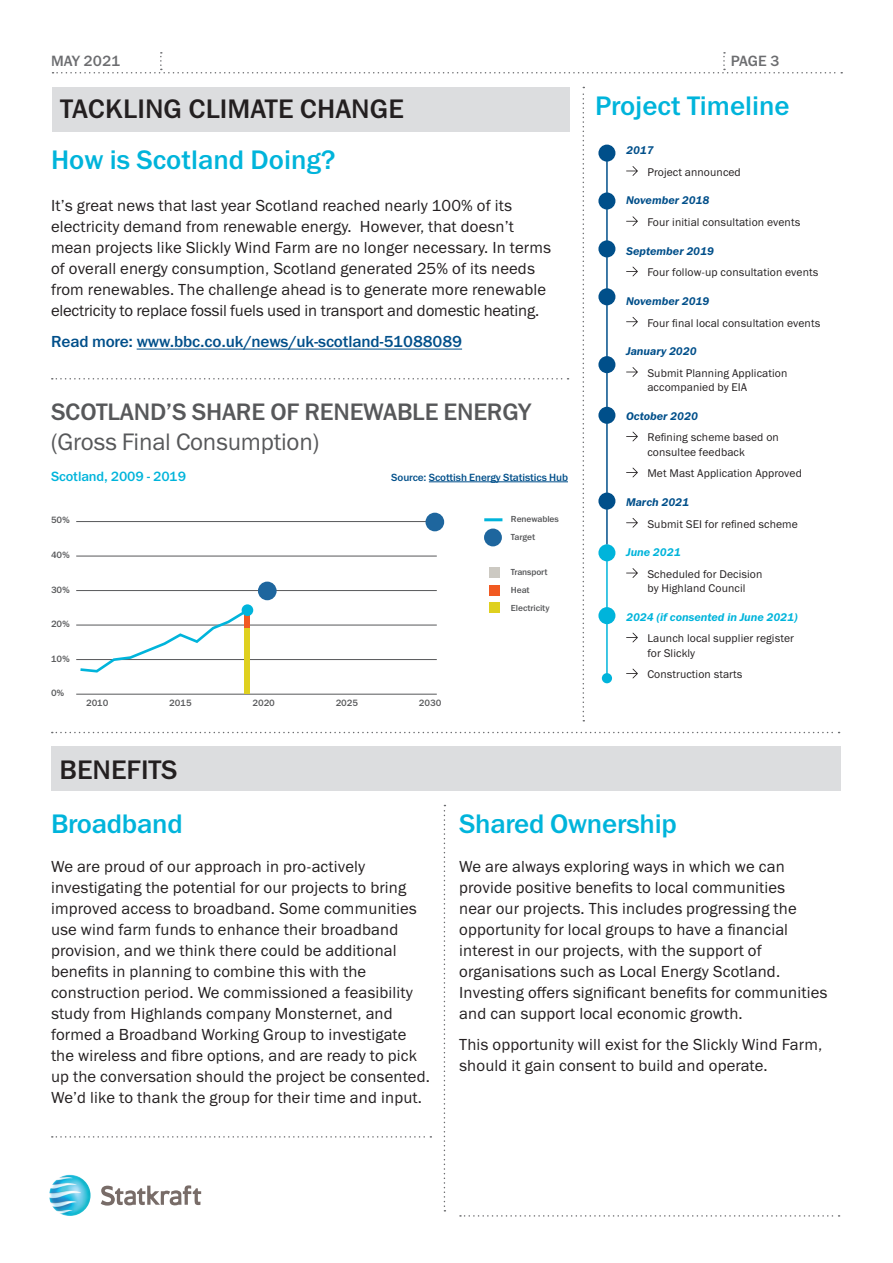
<style>
.page{position:relative;width:893px;height:1263px;background:#fff}
.page>*{position:absolute;margin:0;border:0;box-sizing:border-box;transform-origin:0 0}
.t1{font:500 27px "Franklin Gothic ITC";letter-spacing:-.005em;color:#00b4db}
.t2{font:500 27px "Franklin Gothic ITC";color:#231f20}
.t3{font:500 24px/30px "Franklin Gothic ITC";letter-spacing:-.01em;color:#57585a}
.t4{font:16.2px/21px "Franklin Gothic ITC";letter-spacing:.01em;color:#231f20}
.t5{font:500 16.2px "Franklin Gothic ITC";letter-spacing:-.01em;color:#004f8a}
.t6{font:500 15px "Franklin Gothic ITC";color:#6c6d70}
.t7{font:500 13.5px "Franklin Gothic ITC";letter-spacing:-.01em;color:#00b4db}
.t8{font:11.25px/14.2px "Franklin Gothic ITC";letter-spacing:.01em;color:#231f20}
.t9{font:italic 600 11.25px "Franklin Gothic ITC";color:#004f8a}
.t10{font:italic 600 11.25px "Franklin Gothic ITC";color:#00b4db}
.t11{font:500 10.5px "Franklin Gothic ITC";letter-spacing:-.01em;color:#004f8a}
.t12{font:500 9.15px "Franklin Gothic ITC";letter-spacing:-.01em;color:#57585a}
.t13{font:500 8.85px "Franklin Gothic ITC";letter-spacing:-.01em;color:#57585a}
.s1{font-weight:400}
</style>
<div class="page">
<div style="left:53px;top:87px;width:517px;height:44px;background:#dcdddf"></div>
<svg style="left:460px;top:1215px;width:380px;height:2px"></svg>
<svg style="left:444px;top:805px;width:1px;height:406px"></svg>
<svg style="left:583px;top:87px;width:1px;height:634px"></svg>
<svg style="left:52px;top:1136px;width:379px;height:1px"></svg>
<svg style="left:52px;top:732px;width:788px;height:1px"></svg>
<svg style="left:52px;top:378px;width:517px;height:1px"></svg>
<svg style="left:53px;top:52px;width:789px;height:22px"></svg>
<svg style="left:101px;top:1185px;width:100px;height:20px"></svg>
<img style="left:49px;top:1175px;width:42px;height:41px;border-radius:21px">
<hr style="left:137px;top:349px;width:325px;height:1px;background:#004f8a">
<div style="left:51px;top:746px;width:789px;height:45px;background:#dcdddf"></div>
<hr style="left:429px;top:482px;width:139px;height:1px;background:#004f8a">
<hr style="left:76px;top:521px;width:361px;height:1px;background:#57585a">
<hr style="left:76px;top:556px;width:361px;height:1px;background:#57585a">
<hr style="left:76px;top:590px;width:361px;height:1px;background:#57585a">
<hr style="left:76px;top:625px;width:361px;height:1px;background:#57585a">
<hr style="left:76px;top:659px;width:361px;height:1px;background:#57585a">
<hr style="left:76px;top:694px;width:361px;height:1px;background:#57585a">
<div style="left:244px;top:628px;width:6px;height:65px;background:#dfd01f"></div>
<svg style="left:78px;top:607px;width:172px;height:66px"></svg>
<div style="left:242px;top:604px;width:11px;height:12px;background:#00b4db;border-radius:50%"></div>
<div style="left:258px;top:582px;width:19px;height:18px;background:#1e669e;border-radius:50%"></div>
<div style="left:425px;top:513px;width:19px;height:18px;background:#1e669e;border-radius:50%"></div>
<div style="left:489px;top:568px;width:11px;height:10px;background:#ccc9c2"></div>
<div style="left:489px;top:585px;width:11px;height:11px;background:#f15921"></div>
<div style="left:489px;top:602px;width:11px;height:11px;background:#dfd01f"></div>
<div style="left:484px;top:528px;width:18px;height:18px;background:#1e669e;border-radius:50%"></div>
<hr style="left:484px;top:518px;width:18px;height:3px;background:#00b4db">
<svg style="left:626px;top:166px;width:12px;height:10px"></svg>
<svg style="left:626px;top:216px;width:12px;height:10px"></svg>
<svg style="left:626px;top:267px;width:12px;height:9px"></svg>
<svg style="left:626px;top:317px;width:12px;height:10px"></svg>
<svg style="left:626px;top:367px;width:12px;height:10px"></svg>
<svg style="left:626px;top:432px;width:12px;height:9px"></svg>
<svg style="left:626px;top:468px;width:12px;height:9px"></svg>
<svg style="left:626px;top:518px;width:12px;height:10px"></svg>
<svg style="left:626px;top:568px;width:12px;height:10px"></svg>
<svg style="left:626px;top:633px;width:12px;height:9px"></svg>
<svg style="left:626px;top:669px;width:12px;height:9px"></svg>
<hr style="left:606px;top:145px;width:2px;height:400px;background:#004f8a">
<hr style="left:606px;top:548px;width:2px;height:126px;background:#00b4db">
<div style="left:598px;top:145px;width:17px;height:17px;background:#004f8a;border-radius:50%"></div>
<div style="left:598px;top:192px;width:17px;height:17px;background:#004f8a;border-radius:50%"></div>
<div style="left:598px;top:240px;width:17px;height:17px;background:#004f8a;border-radius:50%"></div>
<div style="left:598px;top:288px;width:17px;height:17px;background:#004f8a;border-radius:50%"></div>
<div style="left:598px;top:356px;width:17px;height:17px;background:#004f8a;border-radius:50%"></div>
<div style="left:598px;top:407px;width:17px;height:17px;background:#004f8a;border-radius:50%"></div>
<div style="left:598px;top:493px;width:17px;height:17px;background:#004f8a;border-radius:50%"></div>
<div style="left:598px;top:544px;width:17px;height:17px;background:#00b4db;border-radius:50%"></div>
<div style="left:598px;top:607px;width:17px;height:17px;background:#00b4db;border-radius:50%"></div>
<div style="left:602px;top:673px;width:10px;height:10px;background:#00b4db;border-radius:50%"></div>
<p class="t6" style="left:51px;top:52px;width:71px">MAY 2021</p>
<p class="t6" style="left:731px;top:52px;width:50px">PAGE 3</p>
<p class="t2" style="left:60px;top:92px;width:345px">TACKLING CLIMATE CHANGE</p>
<p class="t1" style="left:51px;top:143px;width:286px">How is Scotland Doing?</p>
<p class="t4" style="left:51px;top:195px;width:501px">It’s great news that last year Scotland reached nearly 100% of its electricity demand from renewable energy. However, that doesn’t mean projects like Slickly Wind Farm are no longer necessary. In terms of overall energy consumption, Scotland generated 25% of its needs from renewables. The challenge ahead is to generate more renewable electricity to replace fossil fuels used in transport and domestic heating.</p>
<p class="t5" style="left:51px;top:332px;width:413px">Read more: www.bbc.co.uk/news/uk-scotland-51088089</p>
<p class="t3" style="left:51px;top:397px;width:482px">SCOTLAND’S SHARE OF RENEWABLE ENERGY <span class="s1">(Gross Final Consumption)</span></p>
<p class="t11" style="left:391px;top:471px;width:178px">Source: Scottish Energy Statistics Hub</p>
<p class="t12" style="left:51px;top:515px;width:21px">50%</p>
<p class="t12" style="left:51px;top:549px;width:21px">40%</p>
<p class="t12" style="left:51px;top:584px;width:21px">30%</p>
<p class="t12" style="left:51px;top:618px;width:21px">20%</p>
<p class="t12" style="left:51px;top:653px;width:21px">10%</p>
<p class="t12" style="left:51px;top:687px;width:15px">0%</p>
<p class="t12" style="left:86px;top:698px;width:24px">2010</p>
<p class="t12" style="left:169px;top:698px;width:24px">2015</p>
<p class="t12" style="left:253px;top:698px;width:24px">2020</p>
<p class="t12" style="left:336px;top:698px;width:24px">2025</p>
<p class="t12" style="left:419px;top:698px;width:24px">2030</p>
<p class="t7" style="left:51px;top:468px;width:137px">Scotland, 2009 - 2019</p>
<p class="t13" style="left:511px;top:514px;width:49px">Renewables</p>
<p class="t13" style="left:511px;top:532px;width:26px">Target</p>
<p class="t13" style="left:511px;top:567px;width:38px">Transport</p>
<p class="t13" style="left:511px;top:585px;width:20px">Heat</p>
<p class="t13" style="left:511px;top:602px;width:40px">Electricity</p>
<p class="t2" style="left:60px;top:753px;width:120px">BENEFITS</p>
<p class="t1" style="left:595px;top:89px;width:196px">Project Timeline</p>
<p class="t9" style="left:626px;top:144px;width:29px">2017</p>
<p class="t8" style="left:647px;top:165px;width:95px">Project announced</p>
<p class="t9" style="left:626px;top:194px;width:85px">November 2018</p>
<p class="t8" style="left:647px;top:215px;width:154px">Four initial consultation events</p>
<p class="t9" style="left:626px;top:244px;width:89px">September 2019</p>
<p class="t8" style="left:647px;top:265px;width:172px">Four follow-up consultation events</p>
<p class="t9" style="left:626px;top:294px;width:85px">November 2019</p>
<p class="t8" style="left:647px;top:316px;width:174px">Four final local consultation events</p>
<p class="t9" style="left:626px;top:345px;width:72px">January 2020</p>
<p class="t8" style="left:647px;top:366px;width:141px">Submit Planning Application accompanied by EIA</p>
<p class="t9" style="left:626px;top:409px;width:73px">October 2020</p>
<p class="t8" style="left:647px;top:430px;width:133px">Refining scheme based on consultee feedback</p>
<p class="t8" style="left:647px;top:466px;width:156px">Met Mast Application Approved</p>
<p class="t9" style="left:626px;top:495px;width:64px">March 2021</p>
<p class="t8" style="left:647px;top:517px;width:152px">Submit SEI for refined scheme</p>
<p class="t10" style="left:626px;top:546px;width:56px">June 2021</p>
<p class="t8" style="left:647px;top:567px;width:116px">Scheduled for Decision by Highland Council</p>
<p class="t10" style="left:626px;top:610px;width:173px">2024 (if consented in June 2021)</p>
<p class="t8" style="left:647px;top:631px;width:148px">Launch local supplier register for Slickly</p>
<p class="t8" style="left:647px;top:667px;width:96px">Construction starts</p>
<p class="t1" style="left:51px;top:807px;width:133px">Broadband</p>
<p class="t4" style="left:51px;top:856px;width:380px">We are proud of our approach in pro-actively investigating the potential for our projects to bring improved access to broadband. Some communities use wind farm funds to enhance their broadband provision, and we think there could be additional benefits in planning to combine this with the construction period. We commissioned a feasibility study from Highlands company Monsternet, and formed a Broadband Working Group to investigate the wireless and fibre options, and are ready to pick up the conversation should the project be consented.<br>We’d like to thank the group for their time and input.</p>
<p class="t1" style="left:459px;top:807px;width:219px">Shared Ownership</p>
<p class="t4" style="left:459px;top:856px;width:370px">We are always exploring ways in which we can provide positive benefits to local communities<br>near our projects. This includes progressing the opportunity for local groups to have a financial interest in our projects, with the support of organisations such as Local Energy Scotland.<br>Investing offers significant benefits for communities and can support local economic growth.</p>
<p class="t4" style="left:459px;top:1034px;width:365px">This opportunity will exist for the Slickly Wind Farm, should it gain consent to build and operate.</p>
</div>
